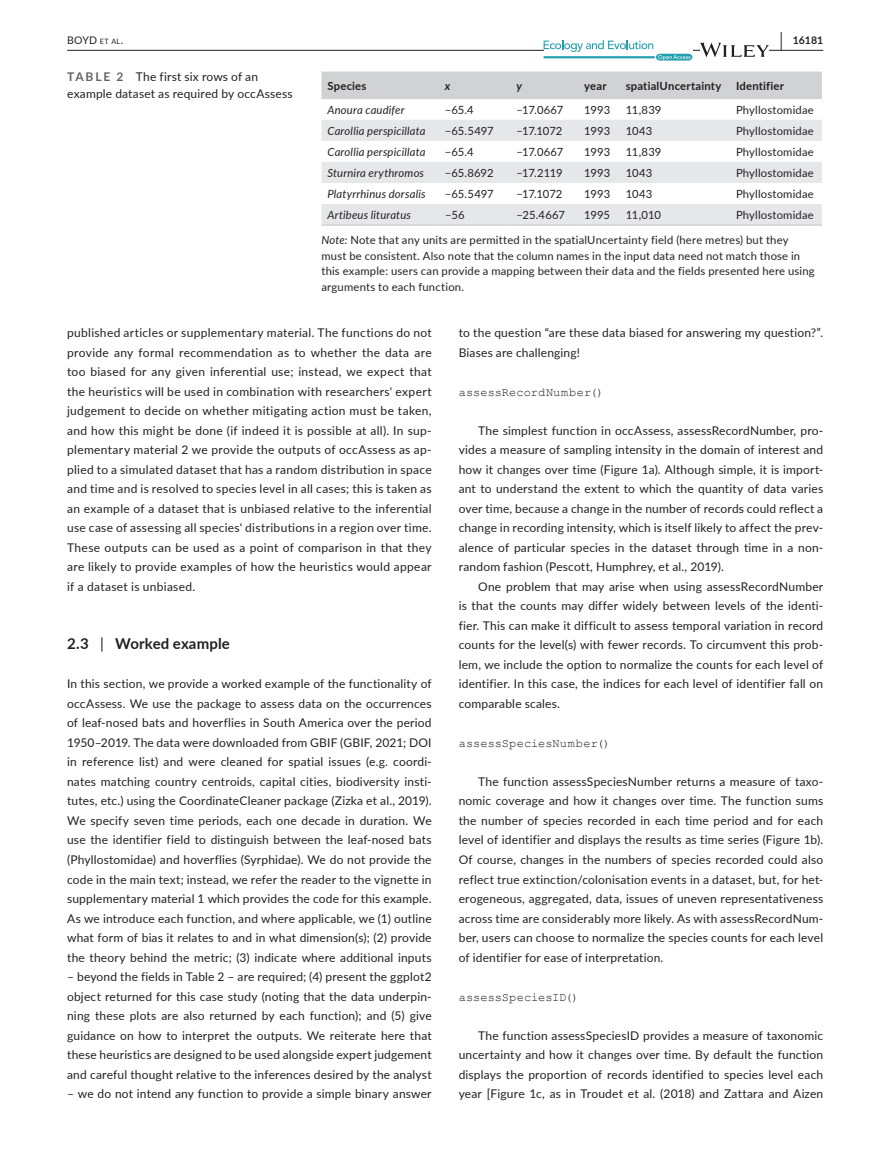
<style>
.page{position:relative;width:893px;height:1174px;background:#fff}
.page>*{position:absolute;margin:0;border:0;box-sizing:border-box;transform-origin:0 0}
.t1{font:700 19.5px "Lato";color:#231f20;scale:.48 1}
.t2{font:700 15px "Lato";letter-spacing:.01em;color:#231f20}
.t3{font:12px/19.5px "Lato";letter-spacing:.015em;color:#231f20;text-align:justify}
.t4{font:12px "Courier New";letter-spacing:.005em;color:#231f20}
.t5{font:11.25px/15.8px "Lato";letter-spacing:.015em;color:#231f20}
.t6{font:italic 11.25px "Lato";letter-spacing:.015em;color:#231f20}
.t7{font:700 11.25px "Lato";letter-spacing:.02em;color:#231f20}
.t8{font:italic 700 11.25px "Lato";color:#231f20}
.t9{font:10.5px "Lato";color:#231f20}
.t10{font:700 10.5px "Lato";color:#231f20}
.s1{font-size:7.35px}
.s2{font-weight:700;color:#636366}
.s3{font-style:italic}
.s4{font-weight:400}
</style>
<div class="page">
<hr style="left:67px;top:50px;width:756px;height:1px;background:#231f20">
<svg style="left:544px;top:40px;width:148px;height:21px"></svg>
<svg style="left:700px;top:43px;width:69px;height:14px"></svg>
<div style="left:321px;top:72px;width:501px;height:27px;background:#d1d2d4"></div>
<svg style="left:321px;top:120px;width:501px;height:104px;fill:#e6e7e9"></svg>
<hr style="left:321px;top:224px;width:118px;height:2px;background:#d1d2d4">
<hr style="left:439px;top:224px;width:71px;height:2px;background:#d1d2d4">
<hr style="left:510px;top:224px;width:68px;height:2px;background:#d1d2d4">
<hr style="left:578px;top:224px;width:42px;height:2px;background:#d1d2d4">
<hr style="left:620px;top:224px;width:110px;height:2px;background:#d1d2d4">
<hr style="left:730px;top:224px;width:92px;height:2px;background:#d1d2d4">
<h1 class="t1" style="left:780px;top:25px;width:7px">|</h1>
<p class="t9" style="left:67px;top:33px;width:58px">BOYD <span class="s1">et al</span>.</p>
<p class="t10" style="left:793px;top:33px;width:32px">16181</p>
<p class="t3" style="left:67px;top:68px;width:227px;line-height:16.5px"><span class="s2">TABLE 2</span> The first six rows of an example dataset as required by occAssess</p>
<p class="t7" style="left:327px;top:77px;width:41px">Species</p>
<p class="t8" style="left:445px;top:77px;width:7px">x</p>
<p class="t8" style="left:516px;top:77px;width:7px">y</p>
<p class="t7" style="left:584px;top:77px;width:24px">year</p>
<p class="t7" style="left:626px;top:77px;width:97px">spatialUncertainty</p>
<p class="t7" style="left:736px;top:77px;width:49px">Identifier</p>
<p class="t6" style="left:327px;top:102px;width:79px">Anoura caudifer</p>
<p class="t5" style="left:445px;top:101px;width:31px">−65.4</p>
<p class="t5" style="left:516px;top:101px;width:48px">−17.0667</p>
<p class="t5" style="left:584px;top:101px;width:27px">1993</p>
<p class="t5" style="left:626px;top:101px;width:37px">11,839</p>
<p class="t5" style="left:736px;top:101px;width:79px">Phyllostomidae</p>
<p class="t6" style="left:327px;top:123px;width:100px">Carollia perspicillata</p>
<p class="t5" style="left:445px;top:122px;width:51px">−65.5497</p>
<p class="t5" style="left:516px;top:122px;width:47px">−17.1072</p>
<p class="t5" style="left:584px;top:122px;width:27px">1993</p>
<p class="t5" style="left:626px;top:122px;width:28px">1043</p>
<p class="t5" style="left:736px;top:122px;width:79px">Phyllostomidae</p>
<p class="t6" style="left:327px;top:144px;width:100px">Carollia perspicillata</p>
<p class="t5" style="left:445px;top:143px;width:31px">−65.4</p>
<p class="t5" style="left:516px;top:143px;width:48px">−17.0667</p>
<p class="t5" style="left:584px;top:143px;width:27px">1993</p>
<p class="t5" style="left:626px;top:143px;width:37px">11,839</p>
<p class="t5" style="left:736px;top:143px;width:79px">Phyllostomidae</p>
<p class="t6" style="left:327px;top:165px;width:98px">Sturnira erythromos</p>
<p class="t5" style="left:445px;top:164px;width:50px">−65.8692</p>
<p class="t5" style="left:516px;top:164px;width:48px">−17.2119</p>
<p class="t5" style="left:584px;top:164px;width:27px">1993</p>
<p class="t5" style="left:626px;top:164px;width:28px">1043</p>
<p class="t5" style="left:736px;top:164px;width:79px">Phyllostomidae</p>
<p class="t6" style="left:327px;top:186px;width:100px">Platyrrhinus dorsalis</p>
<p class="t5" style="left:445px;top:186px;width:51px">−65.5497</p>
<p class="t5" style="left:516px;top:186px;width:47px">−17.1072</p>
<p class="t5" style="left:584px;top:186px;width:27px">1993</p>
<p class="t5" style="left:626px;top:186px;width:28px">1043</p>
<p class="t5" style="left:736px;top:186px;width:79px">Phyllostomidae</p>
<p class="t6" style="left:327px;top:207px;width:85px">Artibeus lituratus</p>
<p class="t5" style="left:445px;top:207px;width:21px">−56</p>
<p class="t5" style="left:516px;top:207px;width:50px">−25.4667</p>
<p class="t5" style="left:584px;top:207px;width:27px">1995</p>
<p class="t5" style="left:626px;top:207px;width:37px">11,010</p>
<p class="t5" style="left:736px;top:207px;width:79px">Phyllostomidae</p>
<p class="t5" style="left:321px;top:231px;width:495px"><span class="s3">Note:</span> Note that any units are permitted in the spatialUncertainty field (here metres) but they must be consistent. Also note that the column names in the input data need not match those in this example: users can provide a mapping between their data and the fields presented here using arguments to each function.</p>
<p class="t3" style="left:67px;top:323px;width:366px">published articles or supplementary material. The functions do not provide any formal recommendation as to whether the data are too biased for any given inferential use; instead, we expect that the heuristics will be used in combination with researchers' expert judgement to decide on whether mitigating action must be taken, and how this might be done (if indeed it is possible at all). In sup&shy;plementary material 2 we provide the outputs of occAssess as ap&shy;plied to a simulated dataset that has a random distribution in space and time and is resolved to species level in all cases; this is taken as an example of a dataset that is unbiased relative to the inferential use case of assessing all species' distributions in a region over time.<br>These outputs can be used as a point of comparison in that they are likely to provide examples of how the heuristics would appear if a dataset is unbiased.</p>
<p class="t2" style="left:67px;top:633px;width:164px">2.3 <span class="s4">|</span> Worked example</p>
<p class="t3" style="left:67px;top:674px;width:366px">In this section, we provide a worked example of the functionality of occAssess. We use the package to assess data on the occurrences of leaf-nosed bats and hoverflies in South America over the period 1950–2019. The data were downloaded from GBIF (GBIF, 2021; DOI in reference list) and were cleaned for spatial issues (e.g. coordi&shy;nates matching country centroids, capital cities, biodiversity insti&shy;tutes, etc.) using the CoordinateCleaner package (Zizka et al., 2019).<br>We specify seven time periods, each one decade in duration. We use the identifier field to distinguish between the leaf-nosed bats (Phyllostomidae) and hoverflies (Syrphidae). We do not provide the code in the main text; instead, we refer the reader to the vignette in supplementary material 1 which provides the code for this example.<br>As we introduce each function, and where applicable, we (1) outline what form of bias it relates to and in what dimension(s); (2) provide the theory behind the metric; (3) indicate where additional inputs</p>
<p class="t3" style="left:67px;top:966px;width:366px">– beyond the fields in Table 2 – are required; (4) present the ggplot2 object returned for this case study (noting that the data underpin&shy;ning these plots are also returned by each function); and (5) give guidance on how to interpret the outputs. We reiterate here that these heuristics are designed to be used alongside expert judgement and careful thought relative to the inferences desired by the analyst</p>
<p class="t3" style="left:67px;top:1083px;width:366px">– we do not intend any function to provide a simple binary answer</p>
<p class="t3" style="left:459px;top:323px;width:366px">to the question “are these data biased for answering my question?”.<br>Biases are challenging!</p>
<p class="t4" style="left:459px;top:385px;width:146px">assessRecordNumber()</p>
<p class="t3" style="left:459px;top:420px;width:366px;text-indent:19px">The simplest function in occAssess, assessRecordNumber, pro&shy;vides a measure of sampling intensity in the domain of interest and how it changes over time (Figure 1a). Although simple, it is import&shy;ant to understand the extent to which the quantity of data varies over time, because a change in the number of records could reflect a change in recording intensity, which is itself likely to affect the prev&shy;alence of particular species in the dataset through time in a non&shy;random fashion (Pescott, Humphrey, et al., 2019).</p>
<p class="t3" style="left:459px;top:576px;width:366px;text-indent:20px">One problem that may arise when using assessRecordNumber is that the counts may differ widely between levels of the identi&shy;fier. This can make it difficult to assess temporal variation in record counts for the level(s) with fewer records. To circumvent this prob&shy;lem, we include the option to normalize the counts for each level of identifier. In this case, the indices for each level of identifier fall on comparable scales.</p>
<p class="t4" style="left:459px;top:736px;width:153px">assessSpeciesNumber()</p>
<p class="t3" style="left:459px;top:771px;width:366px;text-indent:20px">The function assessSpeciesNumber returns a measure of taxo&shy;nomic coverage and how it changes over time. The function sums the number of species recorded in each time period and for each level of identifier and displays the results as time series (Figure 1b).<br>Of course, changes in the numbers of species recorded could also reflect true extinction/colonisation events in a dataset, but, for het&shy;erogeneous, aggregated, data, issues of uneven representativeness across time are considerably more likely. As with assessRecordNum&shy;ber, users can choose to normalize the species counts for each level of identifier for ease of interpretation.</p>
<p class="t4" style="left:459px;top:989px;width:122px">assessSpeciesID()</p>
<p class="t3" style="left:459px;top:1025px;width:366px;text-indent:20px">The function assessSpeciesID provides a measure of taxonomic uncertainty and how it changes over time. By default the function displays the proportion of records identified to species level each year [Figure 1c, as in Troudet et al. (2018) and Zattara and Aizen</p>
</div>
